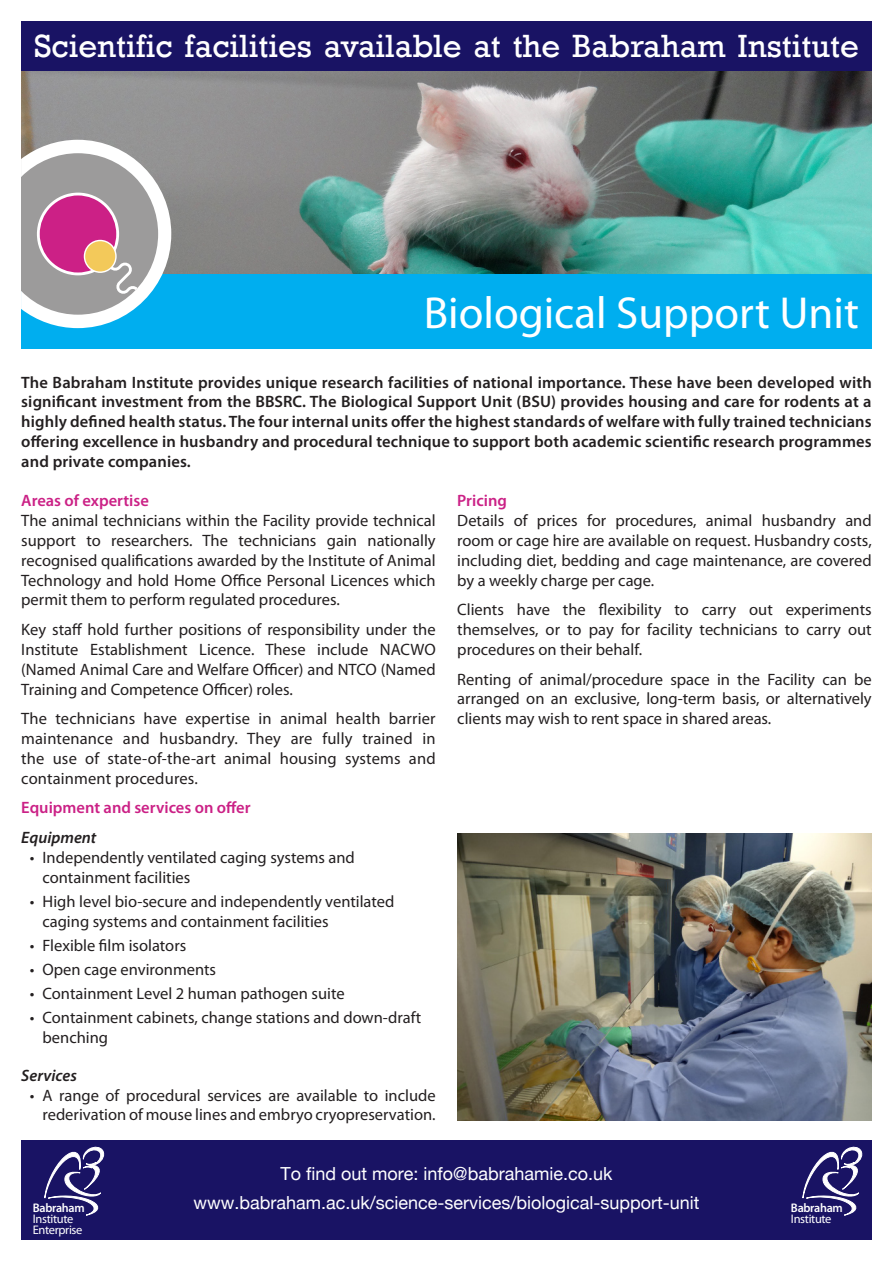
<style>
.page{position:relative;width:893px;height:1263px;background:#fff}
.page>*{position:absolute;margin:0;border:0;box-sizing:border-box;transform-origin:0 0}
.t1{font:45px "Myriad Pro";color:#fff}
.t2{font:33px "Rockwell";color:#fff}
.t3{font:18px "Helvetica Neue";color:#fff}
.t4{font:16.5px/19.8px "Myriad Pro";color:#231f20;text-align:justify}
.t5{font:600 16.5px/19.8px "Myriad Pro";letter-spacing:.01em;color:#231f20;text-align:justify}
.t6{font:600 16.5px "Myriad Pro";color:#cb2186}
.t7{font:italic 600 16.5px "Myriad Pro";color:#231f20}
.t8{font:12.45px/11.7px "Myriad Pro";letter-spacing:-.03em;color:#fff}
.s1{font-weight:600}
</style>
<div class="page">
<div style="left:21px;top:273px;width:851px;height:76px;background:#00aeef"></div>
<img style="left:21px;top:71px;width:851px;height:202px">
<svg style="left:21px;top:140px;width:150px;height:188px"></svg>
<div style="left:21px;top:21px;width:851px;height:50px;background:#191364"></div>
<div style="left:21px;top:1140px;width:851px;height:99px;background:#191364"></div>
<img style="left:457px;top:833px;width:415px;height:287px">
<svg style="left:802px;top:1146px;width:61px;height:70px"></svg>
<svg style="left:44px;top:1146px;width:61px;height:70px"></svg>
<p class="t2" style="left:34px;top:27px;width:826px">Scientific facilities available at the Babraham Institute</p>
<p class="t1" style="left:424px;top:285px;width:437px">Biological Support Unit</p>
<p class="t5" style="left:21px;top:372px;width:852px">The Babraham Institute provides unique research facilities of national importance. These have been developed with significant investment from the BBSRC. The Biological Support Unit (BSU) provides housing and care for rodents at a highly defined health status. The four internal units offer the highest standards of welfare with fully trained technicians offering excellence in husbandry and procedural technique to support both academic scientific research programmes and private companies.</p>
<p class="t6" style="left:21px;top:490px;width:129px">Areas of expertise</p>
<p class="t4" style="left:21px;top:510px;width:416px">The animal technicians within the Facility provide technical support to researchers. The technicians gain nationally recognised qualifications awarded by the Institute of Animal Technology and hold Home Office Personal Licences which permit them to perform regulated procedures.</p>
<p class="t4" style="left:21px;top:619px;width:416px">Key staff hold further positions of responsibility under the Institute Establishment Licence. These include NACWO (Named Animal Care and Welfare Officer) and NTCO (Named Training and Competence Officer) roles.</p>
<p class="t4" style="left:21px;top:708px;width:416px">The technicians have expertise in animal health barrier maintenance and husbandry. They are fully trained in the use of state-of-the-art animal housing systems and containment procedures.</p>
<p class="t6" style="left:21px;top:797px;width:231px">Equipment and services on offer</p>
<p class="t7" style="left:21px;top:827px;width:77px">Equipment</p>
<p class="t4" style="left:43px;top:847px;width:314px;text-indent:-13px">• Independently ventilated caging systems and containment facilities</p>
<p class="t4" style="left:43px;top:891px;width:353px;text-indent:-13px">• High level bio-secure and independently ventilated caging systems and containment facilities</p>
<p class="t4" style="left:30px;top:935px;width:158px">• Flexible film isolators</p>
<p class="t4" style="left:30px;top:959px;width:188px">• Open cage environments</p>
<p class="t4" style="left:30px;top:983px;width:316px">• Containment Level 2 human pathogen suite</p>
<p class="t4" style="left:43px;top:1007px;width:380px;text-indent:-13px">• Containment cabinets, change stations and down-draft benching</p>
<p class="t7" style="left:21px;top:1065px;width:57px">Services</p>
<p class="t4" style="left:30px;top:1085px;width:407px;text-align:right">• A range of procedural services are available to include rederivation of mouse lines and embryo cryopreservation.</p>
<p class="t6" style="left:457px;top:490px;width:51px">Pricing</p>
<p class="t4" style="left:457px;top:510px;width:416px">Details of prices for procedures, animal husbandry and room or cage hire are available on request. Husbandry costs, including diet, bedding and cage maintenance, are covered by a weekly charge per cage.</p>
<p class="t4" style="left:457px;top:600px;width:416px">Clients have the flexibility to carry out experiments themselves, or to pay for facility technicians to carry out procedures on their behalf.</p>
<p class="t4" style="left:457px;top:669px;width:416px">Renting of animal/procedure space in the Facility can be arranged on an exclusive, long-term basis, or alternatively clients may wish to rent space in shared areas.</p>
<p class="t8" style="left:33px;top:1201px;width:53px"><span class="s1">Babraham<br></span>Institute</p>
<p class="t8" style="left:33px;top:1223px;width:51px">Enterprise</p>
<p class="t3" style="left:281px;top:1162px;width:333px">To find out more: info@babrahamie.co.uk</p>
<p class="t3" style="left:193px;top:1192px;width:507px">www.babraham.ac.uk/science-services/biological-support-unit</p>
<p class="t8" style="left:791px;top:1201px;width:53px"><span class="s1">Babraham<br></span>Institute</p>
</div>
